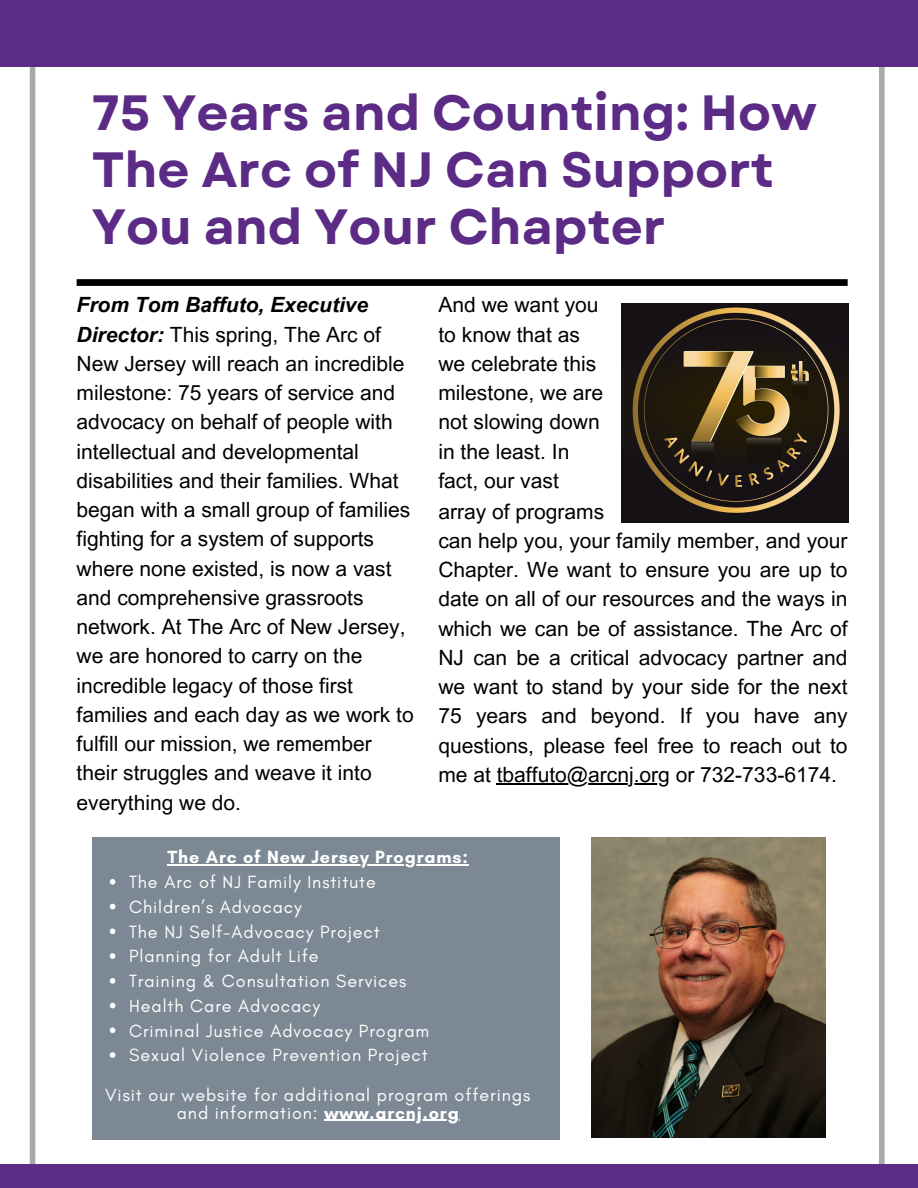
<style>
.page{position:relative;width:918px;height:1188px;background:#fff}
.page>*{position:absolute;margin:0;border:0;box-sizing:border-box;transform-origin:0 0}
.t1{font:700 49.5px/57.3px "Garet";color:#5c2b85}
.t2{font:21px/29.2px "Arial MT Pro";color:#000}
.t3{font:18px/18px "Glacial Indifference";letter-spacing:.05em;color:#fff;text-align:center}
.t4{font:700 18px "Glacial Indifference";letter-spacing:.05em;color:#fff}
.s1{font-weight:700;font-style:italic}
.s2{font-weight:700}
</style>
<div class="page">
<div style="left:30px;top:0;width:5px;height:1188px;background:#a9a9a9"></div>
<div style="left:879px;top:0;width:6px;height:1188px;background:#a9a9a9"></div>
<div style="left:77px;top:279px;width:771px;height:7px;background:#000"></div>
<img style="left:592px;top:837px;width:234px;height:301px">
<div style="left:92px;top:837px;width:468px;height:303px;background:#7c8994"></div>
<div style="left:0;top:0;width:918px;height:67px;background:#5c2b85"></div>
<div style="left:0;top:1164px;width:918px;height:24px;background:#5c2b85"></div>
<img style="left:622px;top:303px;width:226px;height:220px">
<hr style="left:167px;top:864px;width:302px;height:2px;background:#fff">
<svg style="left:110px;top:879px;width:5px;height:6px"></svg>
<svg style="left:110px;top:904px;width:5px;height:5px"></svg>
<svg style="left:110px;top:929px;width:5px;height:5px"></svg>
<svg style="left:110px;top:953px;width:5px;height:6px"></svg>
<svg style="left:110px;top:978px;width:5px;height:6px"></svg>
<svg style="left:110px;top:1003px;width:5px;height:5px"></svg>
<svg style="left:110px;top:1028px;width:5px;height:5px"></svg>
<svg style="left:110px;top:1052px;width:5px;height:6px"></svg>
<hr style="left:324px;top:1120px;width:136px;height:1px;background:#fff">
<hr style="left:497px;top:783px;width:173px;height:1px;background:#000">
<h2 class="t1" style="left:92px;top:84px;width:727px">75 Years and Counting: How<br>The Arc of NJ Can Support<br>You and Your Chapter</h2>
<p class="t2" style="left:77px;top:293px;width:339px"><span class="s1">From Tom Baffuto, Executive<br>Director:</span> This spring, The Arc of<br>New Jersey will reach an incredible milestone: 75 years of service and advocacy on behalf of people with intellectual and developmental disabilities and their families. What began with a small group of families fighting for a system of supports where none existed, is now a vast and comprehensive grassroots network. At The Arc of New Jersey, we are honored to carry on the incredible legacy of those first families and each day as we work to fulfill our mission, we remember their struggles and weave it into everything we do.</p>
<p class="t2" style="left:438px;top:293px;width:166px">And we want you to know that as we celebrate this milestone, we are not slowing down in the least. In fact, our vast</p>
<p class="t2" style="left:438px;top:499px;width:411px">array of programs<br>can help you, your family member, and your Chapter. We want to ensure you are up to date on all of our resources and the ways in which we can be of assistance. The Arc of NJ can be a critical advocacy partner and we want to stand by your side for the next 75 years and beyond. If you have any questions, please feel free to reach out to me at tbaffuto@arcnj.org or 732-733-6174.</p>
<h2 class="t4" style="left:167px;top:846px;width:302px">The Arc of New Jersey Programs:</h2>
<p class="t3" style="left:129px;top:873px;width:248px">The Arc of NJ Family Institute</p>
<h2 class="t3" style="left:129px;top:897px;width:174px">Children’s Advocacy</h2>
<h3 class="t3" style="left:129px;top:922px;width:252px">The NJ Self-Advocacy Project</h3>
<p class="t3" style="left:129px;top:947px;width:191px">Planning for Adult Life</p>
<p class="t3" style="left:129px;top:972px;width:279px">Training &amp; Consultation Services</p>
<p class="t3" style="left:129px;top:996px;width:193px">Health Care Advocacy</p>
<p class="t3" style="left:129px;top:1021px;width:302px">Criminal Justice Advocacy Program</p>
<p class="t3" style="left:129px;top:1046px;width:300px">Sexual Violence Prevention Project</p>
<p class="t3" style="left:105px;top:1085px;width:427px">Visit our website for additional program offerings and information: <span class="s2">www.arcnj.org</span></p>
</div>
